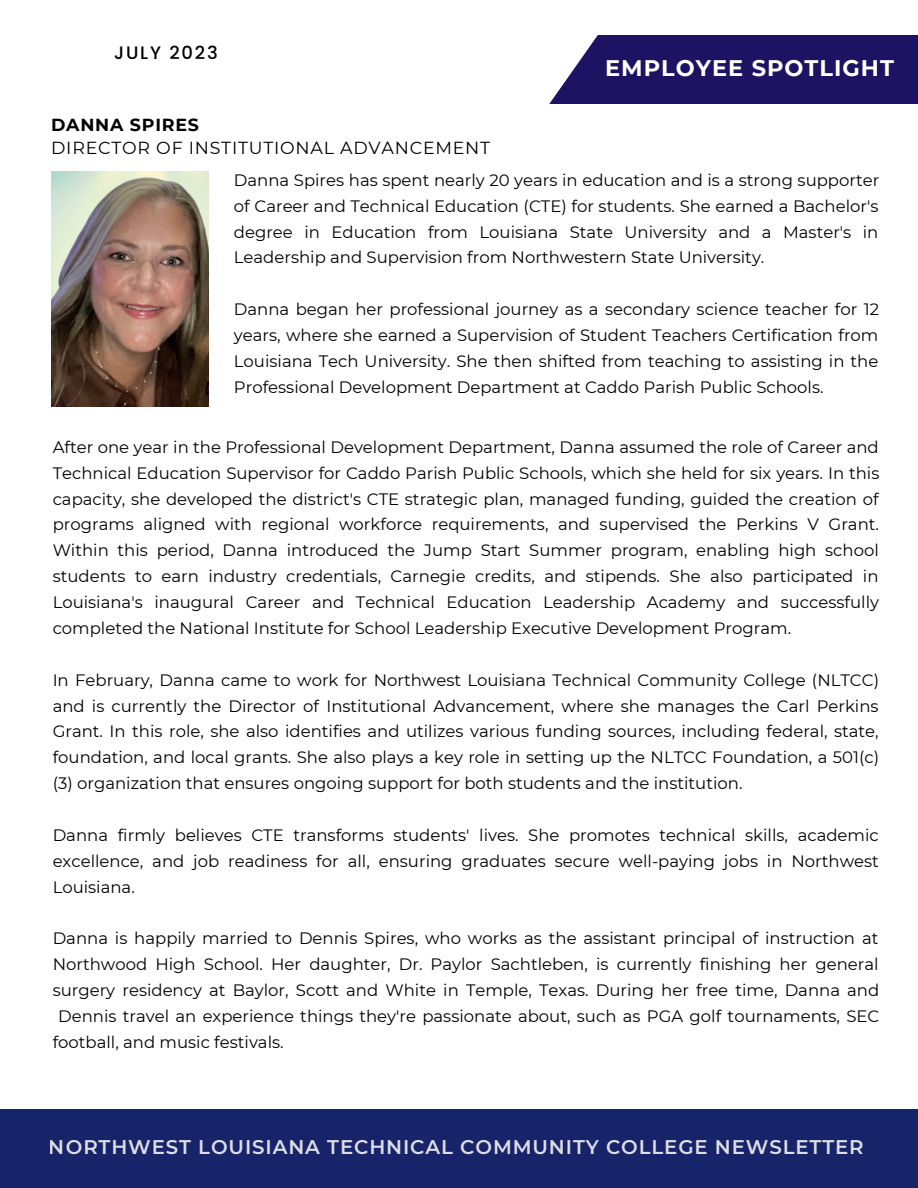
<style>
.page{position:relative;width:918px;height:1188px;background:#fff}
.page>*{position:absolute;margin:0;border:0;box-sizing:border-box;transform-origin:0 0}
.t1{font:700 22.5px "Montserrat";letter-spacing:.045em;color:#fff}
.t2{font:600 19.8px "Montserrat";letter-spacing:.045em;color:#f9f9f9}
.t3{font:500 18px "Poppins";letter-spacing:.1em;color:#000}
.t4{font:17.4px "Montserrat";letter-spacing:.045em;color:#000}
.t5{font:700 17.4px "Montserrat";letter-spacing:.045em;color:#000}
.t6{font:16.5px/25.8px "Montserrat";color:#000;text-align:justify}
</style>
<div class="page">
<div style="left:0;top:1109px;width:918px;height:79px;background:#182469"></div>
<div style="left:545px;top:35px;width:373px;height:69px;background:#1c1362"></div>
<svg style="left:545px;top:35px;width:53px;height:69px"></svg>
<img style="left:51px;top:171px;width:157px;height:236px">
<p class="t3" style="left:114px;top:40px;width:105px">JULY 2023</p>
<p class="t5" style="left:51px;top:114px;width:149px">DANNA SPIRES</p>
<p class="t4" style="left:51px;top:137px;width:441px">DIRECTOR OF INSTITUTIONAL ADVANCEMENT</p>
<p class="t1" style="left:605px;top:55px;width:290px">EMPLOYEE SPOTLIGHT</p>
<p class="t6" style="left:234px;top:167px;width:647px">Danna Spires has spent nearly 20 years in education and is a strong supporter of Career and Technical Education (CTE) for students. She earned a Bachelor's degree in Education from Louisiana State University and a Master's in Leadership and Supervision from Northwestern State University.</p>
<p class="t6" style="left:234px;top:296px;width:647px">Danna began her professional journey as a secondary science teacher for 12 years, where she earned a Supervision of Student Teachers Certification from Louisiana Tech University. She then shifted from teaching to assisting in the Professional Development Department at Caddo Parish Public Schools.</p>
<p class="t6" style="left:53px;top:434px;width:828px">After one year in the Professional Development Department, Danna assumed the role of Career and Technical Education Supervisor for Caddo Parish Public Schools, which she held for six years. In this capacity, she developed the district's CTE strategic plan, managed funding, guided the creation of programs aligned with regional workforce requirements, and supervised the Perkins V Grant.<br>Within this period, Danna introduced the Jump Start Summer program, enabling high school students to earn industry credentials, Carnegie credits, and stipends. She also participated in Louisiana's inaugural Career and Technical Education Leadership Academy and successfully completed the National Institute for School Leadership Executive Development Program.</p>
<p class="t6" style="left:53px;top:667px;width:828px">In February, Danna came to work for Northwest Louisiana Technical Community College (NLTCC) and is currently the Director of Institutional Advancement, where she manages the Carl Perkins Grant. In this role, she also identifies and utilizes various funding sources, including federal, state, foundation, and local grants. She also plays a key role in setting up the NLTCC Foundation, a 501(c) (3) organization that ensures ongoing support for both students and the institution.</p>
<p class="t6" style="left:53px;top:822px;width:828px">Danna firmly believes CTE transforms students' lives. She promotes technical skills, academic excellence, and job readiness for all, ensuring graduates secure well-paying jobs in Northwest Louisiana.</p>
<p class="t6" style="left:53px;top:926px;width:827px">Danna is happily married to Dennis Spires, who works as the assistant principal of instruction at</p>
<p class="t6" style="left:53px;top:952px;width:828px">Northwood High School. Her daughter, Dr. Paylor Sachtleben, is currently finishing her general</p>
<p class="t6" style="left:53px;top:977px;width:828px">surgery residency at Baylor, Scott and White in Temple, Texas. During her free time, Danna and</p>
<p class="t6" style="left:58px;top:1003px;width:823px">Dennis travel an experience things they're passionate about, such as PGA golf tournaments, SEC</p>
<p class="t6" style="left:53px;top:1029px;width:233px">football, and music festivals.</p>
<p class="t2" style="left:49px;top:1135px;width:816px">NORTHWEST LOUISIANA TECHNICAL COMMUNITY COLLEGE NEWSLETTER</p>
</div>
